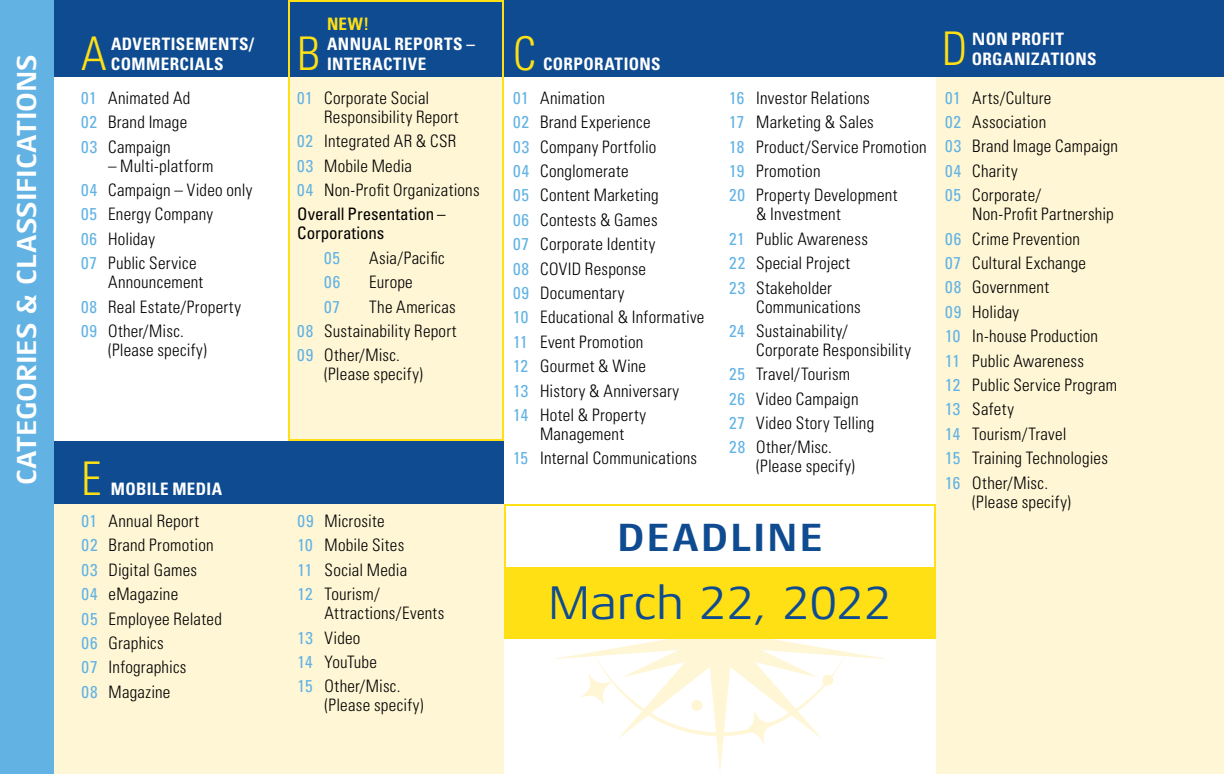
<style>
.page{position:relative;width:1224px;height:774px;background:#fff}
.page>*{position:absolute;margin:0;border:0;box-sizing:border-box;transform-origin:0 0}
.t1{font:48px "Aeonis LT Pro";letter-spacing:-.02em;color:#0f4b90}
.t2{font:300 condensed 46px "Nova Light Condensed S Si";color:#fee014}
.t3{font:700 40px "Aeonis LT Pro";letter-spacing:.045em;color:#0f4b90}
.t4{font:700 28px "Aeonis LT Pro";letter-spacing:-.005em;color:#fff}
.t5{font:700 18px "Aeonis LT Pro";color:#fff}
.t6{font:300 condensed 17px/24.4px "Nova Light Condensed S Si";letter-spacing:.015em;color:#000}
.t7{font:700 condensed 17px "Nova Condensed S Si";letter-spacing:.025em;color:#fff}
.t8{font:17px/19px "Nova Condensed S Si Condensed";letter-spacing:-.005em;color:#000}
.t9{font:17px "Nova Condensed S Si Condensed";color:#62b3e4}
.t10{font:700 condensed 17px "Nova Condensed S Si";color:#fee014}
.s1{font-family:"Nova Condensed S Si Condensed";font-weight:400;font-stretch:normal;color:#62b3e4}
</style>
<div class="page">
<svg style="left:554px;top:639px;width:332px;height:133px"></svg>
<svg style="left:580px;top:673px;width:33px;height:33px"></svg>
<svg style="left:594px;top:654px;width:252px;height:82px"></svg>
<svg style="left:742px;top:710px;width:34px;height:35px"></svg>
<div style="left:54px;top:504px;width:450px;height:270px;background:#fff6d5"></div>
<div style="left:936px;top:0;width:288px;height:774px;background:#fff6d5"></div>
<div style="left:504px;top:567px;width:432px;height:72px;background:#fee014"></div>
<div style="left:0;top:0;width:54px;height:774px;background:#62b3e4"></div>
<div style="left:54px;top:0;width:1170px;height:76px;background:#0f4b90"></div>
<div style="left:54px;top:441px;width:450px;height:63px;background:#0f4b90"></div>
<div style="left:504px;top:504px;width:432px;height:135px;border:2px solid #fee014"></div>
<svg style="left:287px;top:0;width:218px;height:441px"></svg>
<h3 class="t4" style="left:11px;top:485px;width:433px;rotate:-90deg">CATEGORIES &amp; CLASSIFICATI ONS</h3>
<h2 class="t2" style="left:81px;top:26px;width:27px">A</h2>
<p class="t7" style="left:111px;top:33px;width:144px">ADVERTISEMENTS/</p>
<p class="t7" style="left:111px;top:53px;width:114px">COMMERCIALS</p>
<p class="t6" style="left:81px;top:85px;width:111px"><span class="s1">01</span> Animated Ad<br><span class="s1">02</span> Brand Image<br><span class="s1">03</span> Campaign</p>
<p class="t6" style="left:81px;top:153px;width:173px;text-indent:27px">– Multi-platform<br><span class="s1">04</span> Campaign – Video only<br><span class="s1">05</span> Energy Company<br><span class="s1">06</span> Holiday<br><span class="s1">07</span> Public Service</p>
<p class="t6" style="left:81px;top:270px;width:162px;text-indent:27px">Announcement<br><span class="s1">08</span> Real Estate/Property<br><span class="s1">09</span> Other/Misc.</p>
<p class="t6" style="left:108px;top:338px;width:100px">(Please specify)</p>
<h2 class="t2" style="left:81px;top:451px;width:22px">E</h2>
<p class="t7" style="left:111px;top:478px;width:34px">MOBILE</p>
<p class="t7" style="left:172px;top:478px;width:25px">MEDIA</p>
<h2 class="t2" style="left:297px;top:26px;width:24px">B</h2>
<p class="t10" style="left:327px;top:14px;width:44px">NEW!</p>
<p class="t7" style="left:327px;top:33px;width:149px">ANN UAL REPORTS –</p>
<p class="t7" style="left:327px;top:53px;width:101px">INTERACTIVE</p>
<p class="t6" style="left:324px;top:88px;width:136px;line-height:19px;text-indent:-27px"><span class="s1">01</span> Corporate Social<br>Responsibility Report</p>
<p class="t6" style="left:297px;top:129px;width:184px"><span class="s1">02</span> Integrated AR &amp; CSR<br><span class="s1">03</span> Mobile Media<br><span class="s1">04</span> Non-Profit Organizations</p>
<p class="t8" style="left:297px;top:204px;width:150px">Overall Presentation –<br>Corporations</p>
<p class="t9" style="left:324px;top:247px;width:17px">05</p>
<p class="t6" style="left:369px;top:245px;width:77px">Asia/Pacific</p>
<p class="t9" style="left:324px;top:271px;width:18px">06</p>
<p class="t6" style="left:369px;top:270px;width:45px">Europe</p>
<p class="t9" style="left:324px;top:296px;width:17px">07</p>
<p class="t6" style="left:297px;top:294px;width:161px;text-align:justify;text-indent:72px">The Americas <span class="s1">08</span> Sustainability Report <span class="s1">09</span> Other/Misc.</p>
<p class="t6" style="left:324px;top:362px;width:100px">(Please specify)</p>
<p class="t6" style="left:82px;top:509px;width:142px"><span class="s1">01</span> Annual Report<br><span class="s1">02</span> Brand Promotion<br><span class="s1">03</span> Digital Games<br><span class="s1">04</span> eMagazine<br><span class="s1">05</span> Employee Related<br><span class="s1">06</span> Graphics<br><span class="s1">07</span> Infographics<br><span class="s1">08</span> Magazine</p>
<p class="t6" style="left:298px;top:508px;width:111px"><span class="s1">09</span> Microsite<br><span class="s1">10</span> Mobile Sites<br><span class="s1">11</span> Social Media<br><span class="s1">12</span> Tourism/</p>
<p class="t6" style="left:298px;top:601px;width:148px;text-indent:27px">Attractions/Events<br><span class="s1">13</span> Video<br><span class="s1">14</span> YouTube<br><span class="s1">15</span> Other/Misc.</p>
<p class="t6" style="left:325px;top:693px;width:100px">(Please specify)</p>
<h2 class="t2" style="left:513px;top:26px;width:24px">C</h2>
<p class="t7" style="left:543px;top:53px;width:119px">CORPORATIONS</p>
<p class="t6" style="left:513px;top:85px;width:193px"><span class="s1">01</span> Animation<br><span class="s1">02</span> Brand Experience<br><span class="s1">03</span> Company Portfolio<br><span class="s1">04</span> Conglomerate<br><span class="s1">05</span> Content Marketing<br><span class="s1">06</span> Contests &amp; Games<br><span class="s1">07</span> Corporate Identity<br><span class="s1">08</span> COVID Response<br><span class="s1">09</span> Documentary<br><span class="s1">10</span> Educational &amp; Informative<br><span class="s1">11</span> Event Promotion<br><span class="s1">12</span> Gourmet &amp; Wine<br><span class="s1">13</span> History &amp; Anniversary<br><span class="s1">14</span> Hotel &amp; Property</p>
<p class="t6" style="left:513px;top:421px;width:186px;text-indent:27px">Management<br><span class="s1">15</span> Internal Communications</p>
<p class="t6" style="left:729px;top:85px;width:199px"><span class="s1">16</span> Investor Relations<br><span class="s1">17</span> Marketing &amp; Sales<br><span class="s1">18</span> Product/Service Promotion<br><span class="s1">19</span> Promotion<br><span class="s1">20</span> Property Development</p>
<p class="t6" style="left:729px;top:202px;width:140px;text-indent:27px">&amp; Investment<br><span class="s1">21</span> Public Awareness<br><span class="s1">22</span> Special Project<br><span class="s1">23</span> Stakeholder</p>
<p class="t6" style="left:729px;top:294px;width:133px;text-indent:27px">Communications<br><span class="s1">24</span> Sustainability/</p>
<p class="t6" style="left:729px;top:337px;width:183px;text-indent:27px">Corporate Responsibility<br><span class="s1">25</span> Travel/Tourism<br><span class="s1">26</span> Video Campaign<br><span class="s1">27</span> Video Story Telling<br><span class="s1">28</span> Other/Misc.</p>
<p class="t6" style="left:756px;top:454px;width:100px">(Please specify)</p>
<h3 class="t3" style="left:617px;top:515px;width:207px">DEADLINE</h3>
<h1 class="t1" style="left:548px;top:577px;width:346px">March 22, 2022</h1>
<h2 class="t2" style="left:942px;top:21px;width:27px">D</h2>
<p class="t5" style="left:942px;top:29px;width:23px">N</p>
<p class="t7" style="left:986px;top:29px;width:80px">ON PROFIT</p>
<p class="t7" style="left:967px;top:49px;width:131px">ORGANIZATIONS</p>
<p class="t6" style="left:945px;top:85px;width:174px"><span class="s1">01</span> Arts/Culture<br><span class="s1">02</span> Association<br><span class="s1">03</span> Brand Image Campaign<br><span class="s1">04</span> Charity<br><span class="s1">05</span> Corporate/</p>
<p class="t6" style="left:945px;top:202px;width:174px;text-indent:27px">Non-Profit Partnership<br><span class="s1">06</span> Crime Prevention<br><span class="s1">07</span> Cultural Exchange<br><span class="s1">08</span> Government<br><span class="s1">09</span> Holiday<br><span class="s1">10</span> In-house Production<br><span class="s1">11</span> Public Awareness<br><span class="s1">12</span> Public Service Program<br><span class="s1">13</span> Safety<br><span class="s1">14</span> Tourism/Travel<br><span class="s1">15</span> Training Technologies<br><span class="s1">16</span> Other/Misc.</p>
<p class="t6" style="left:972px;top:489px;width:100px">(Please specify)</p>
</div>
